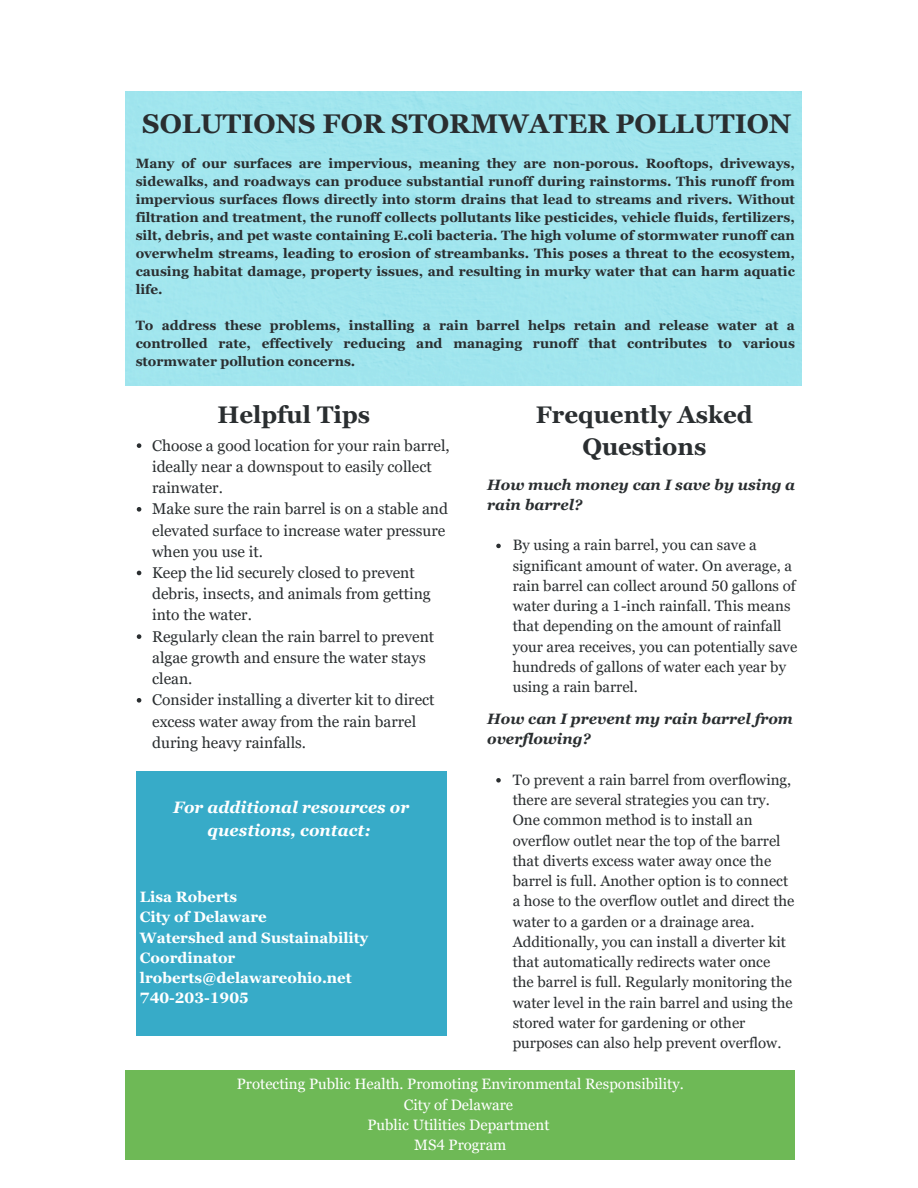
<style>
.page{position:relative;width:918px;height:1188px;background:#fff}
.page>*{position:absolute;margin:0;border:0;box-sizing:border-box;transform-origin:0 0}
.t1{font:700 27px "Georgia Pro";color:#2a2e30}
.t2{font:700 24px/32.5px "Georgia Pro";color:#2a2e30;text-align:center}
.t3{font:italic 700 16.5px/22.5px "Georgia Pro";color:#fff;text-align:center}
.t4{font:15.6px/21.1px "Georgia Pro";color:#2a2e30}
.t5{font:15px/20.2px "Georgia Pro";color:#2a2e30}
.t6{font:15px/20.2px "Georgia Pro";color:#fff;text-align:center}
.t7{font:700 15px/20.2px "Georgia Pro";color:#fff}
.t8{font:italic 700 15px/20.2px "Georgia Pro";color:#2a2e30}
.t9{font:700 13.5px/18px "Georgia Pro";color:#2a2e30;text-align:justify}
</style>
<div class="page">
<div style="left:126px;top:1070px;width:669px;height:90px;background:#6eb956"></div>
<div style="left:136px;top:772px;width:310px;height:264px;background:#37abc8"></div>
<svg style="left:496px;top:544px;width:5px;height:4px"></svg>
<svg style="left:137px;top:443px;width:4px;height:5px"></svg>
<svg style="left:137px;top:507px;width:4px;height:5px"></svg>
<svg style="left:137px;top:571px;width:4px;height:4px"></svg>
<svg style="left:137px;top:634px;width:4px;height:5px"></svg>
<svg style="left:137px;top:698px;width:4px;height:5px"></svg>
<svg style="left:496px;top:778px;width:5px;height:5px"></svg>
<h1 class="t1" style="left:142px;top:108px;width:651px">SOLUTIONS FOR STORMWATER POLLUTION</h1>
<h2 class="t9" style="left:136px;top:154px;width:661px">Many of our surfaces are impervious, meaning they are non-porous. Rooftops, driveways, sidewalks, and roadways can produce substantial runoff during rainstorms. This runoff from impervious surfaces flows directly into storm drains that lead to streams and rivers. Without filtration and treatment, the runoff collects pollutants like pesticides, vehicle fluids, fertilizers, silt, debris, and pet waste containing E.coli bacteria. The high volume of stormwater runoff can overwhelm streams, leading to erosion of streambanks. This poses a threat to the ecosystem, causing habitat damage, property issues, and resulting in murky water that can harm aquatic life.</h2>
<p class="t9" style="left:136px;top:316px;width:661px">To address these problems, installing a rain barrel helps retain and release water at a controlled rate, effectively reducing and managing runoff that contributes to various stormwater pollution concerns.</p>
<p class="t2" style="left:217px;top:398px;width:154px">Helpful Tips</p>
<p class="t2" style="left:536px;top:398px;width:218px">Frequently Asked<br>Questions</p>
<p class="t4" style="left:152px;top:435px;width:299px">Choose a good location for your rain barrel, ideally near a downspout to easily collect rainwater.</p>
<h3 class="t4" style="left:152px;top:498px;width:297px">Make sure the rain barrel is on a stable and elevated surface to increase water pressure when you use it.</h3>
<h3 class="t4" style="left:152px;top:562px;width:280px">Keep the lid securely closed to prevent debris, insects, and animals from getting into the water.</h3>
<h2 class="t4" style="left:152px;top:626px;width:284px">Regularly clean the rain barrel to prevent algae growth and ensure the water stays clean.</h2>
<h3 class="t4" style="left:152px;top:689px;width:284px">Consider installing a diverter kit to direct excess water away from the rain barrel during heavy rainfalls.</h3>
<p class="t8" style="left:487px;top:474px;width:309px">How much money can I save by using a rain barrel?</p>
<p class="t5" style="left:513px;top:535px;width:286px">By using a rain barrel, you can save a significant amount of water. On average, a rain barrel can collect around 50 gallons of water during a 1-inch rainfall. This means that depending on the amount of rainfall your area receives, you can potentially save hundreds of gallons of water each year by using a rain barrel.</p>
<h3 class="t8" style="left:487px;top:709px;width:307px">How can I prevent my rain barrel from overflowing?</h3>
<p class="t5" style="left:513px;top:769px;width:283px">To prevent a rain barrel from overflowing, there are several strategies you can try.<br>One common method is to install an overflow outlet near the top of the barrel that diverts excess water away once the barrel is full. Another option is to connect a hose to the overflow outlet and direct the water to a garden or a drainage area.<br>Additionally, you can install a diverter kit that automatically redirects water once the barrel is full. Regularly monitoring the water level in the rain barrel and using the stored water for gardening or other purposes can also help prevent overflow.</p>
<p class="t3" style="left:173px;top:796px;width:238px">For additional resources or questions, contact:</p>
<p class="t7" style="left:140px;top:887px;width:230px">Lisa Roberts<br>City of Delaware<br>Watershed and Sustainability<br>Coordinator lroberts@delawareohio.net<br>740-203-1905</p>
<p class="t6" style="left:237px;top:1074px;width:448px">Protecting Public Health. Promoting Environmental Responsibility.<br>City of Delaware<br>Public Utilities Department<br>MS4 Program</p>
</div>
